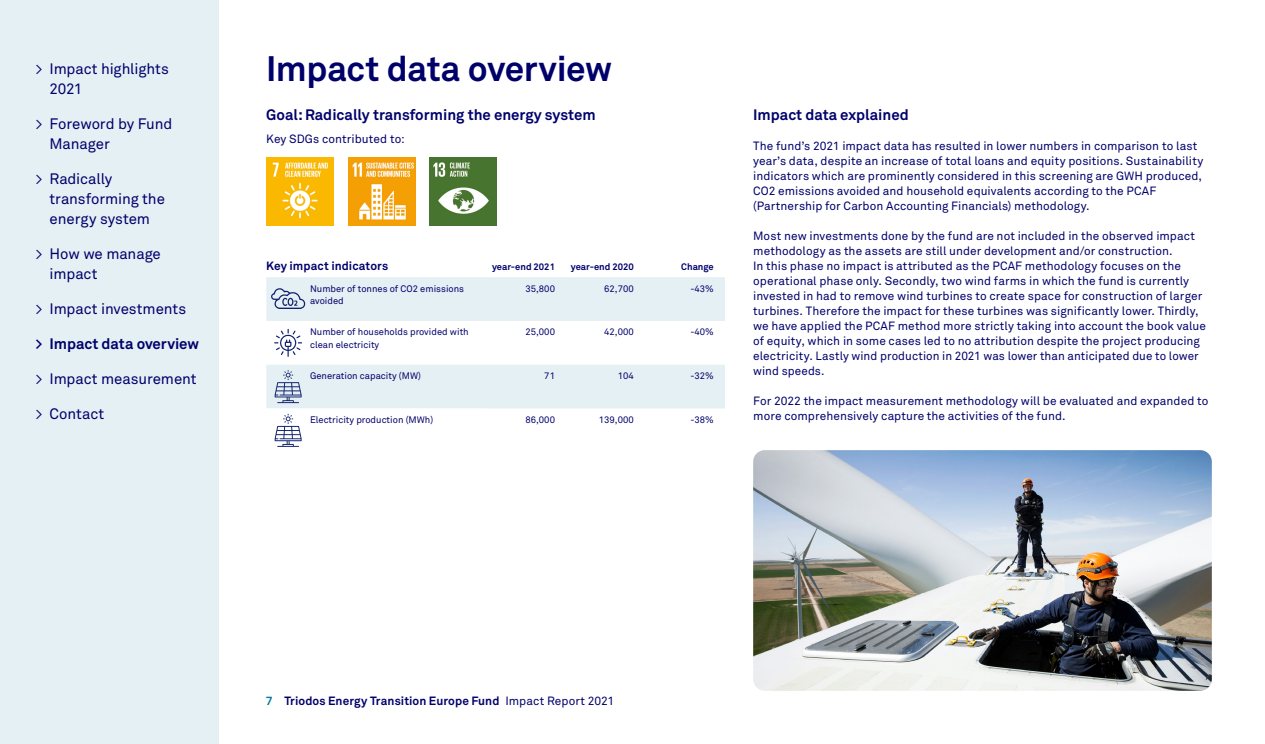
<style>
.page{position:relative;width:1265px;height:744px;background:#fff}
.page>*{position:absolute;margin:0;border:0;box-sizing:border-box;transform-origin:0 0}
.Hoofkop{font:700 35px "Akkurat Pro";letter-spacing:-.01em;color:#00006b}
.Hoofkop-2{font:15px/20px "Akkurat Pro";letter-spacing:-.005em;color:#00006b}
.Heading_Bold_12_14{font:700 15px "Akkurat Pro";color:#00006b}
.Hoofkop-3{font:700 15px "Akkurat Pro";letter-spacing:-.005em;color:#00006b}
.Platte_tekst{font:11.88px/15px "Akkurat Pro";letter-spacing:.005em;color:#00006b}
.Platte_tekst-2{font:700 11.88px "Akkurat Pro";letter-spacing:.005em;color:#00006b}
.Table_Regular_7_5{font:9.38px/12.5px "Akkurat Pro";color:#00006b}
.Table_Regular_7_5-2{font:700 9.38px "Akkurat Pro";color:#00006b}
.s1{color:#007997}
.s2{font-weight:400}
</style>
<div class="page">
<div style="left:0;top:0;width:219px;height:744px;background:#e5f0f4"></div>
<svg style="left:266px;top:277px;width:459px;height:131px;fill:#e5f0f4"></svg>
<svg style="left:271px;top:288px;width:35px;height:21px"></svg>
<svg style="left:274px;top:329px;width:28px;height:28px"></svg>
<svg style="left:266px;top:370px;width:222px;height:77px"></svg>
<img style="left:266px;top:158px;width:68px;height:67px">
<img style="left:348px;top:158px;width:68px;height:67px">
<img style="left:429px;top:158px;width:68px;height:67px">
<img style="left:753px;top:450px;width:459px;height:241px">
<p class="Hoofkop-2" style="left:50px;top:59px;width:121px;text-indent:-14px">&gt; Impact highlights<br>2021</p>
<p class="Hoofkop-2" style="left:50px;top:114px;width:124px;text-indent:-14px">&gt; Foreword by Fund<br>Manager</p>
<p class="Hoofkop-2" style="left:50px;top:169px;width:117px;text-indent:-14px">&gt; Radically transforming the energy system</p>
<p class="Hoofkop-2" style="left:50px;top:244px;width:113px;text-indent:-14px">&gt; How we manage impact</p>
<p class="Hoofkop-2" style="left:35px;top:299px;width:152px">&gt; Impact investments</p>
<p class="Hoofkop-3" style="left:35px;top:334px;width:165px">&gt; Impact data overview</p>
<p class="Hoofkop-2" style="left:35px;top:369px;width:163px">&gt; Impact measurement</p>
<p class="Hoofkop-2" style="left:35px;top:404px;width:70px">&gt; Contact</p>
<p class="Hoofkop" style="left:266px;top:47px;width:347px">Impact data overview</p>
<p class="Heading_Bold_12_14" style="left:266px;top:105px;width:331px">Goal: Radically transforming the energy system</p>
<p class="Platte_tekst" style="left:266px;top:131px;width:140px">Key SDGs contributed to:</p>
<p class="Platte_tekst-2" style="left:266px;top:258px;width:124px">Key impact indicators</p>
<p class="Table_Regular_7_5-2" style="left:492px;top:261px;width:64px">year-end 2021</p>
<p class="Table_Regular_7_5-2" style="left:571px;top:261px;width:64px">year-end 2020</p>
<p class="Table_Regular_7_5-2" style="left:681px;top:261px;width:34px">Change</p>
<p class="Table_Regular_7_5" style="left:310px;top:282px;width:156px">Number of tonnes of CO2 emissions avoided</p>
<p class="Table_Regular_7_5" style="left:526px;top:282px;width:31px">35,800</p>
<p class="Table_Regular_7_5" style="left:604px;top:282px;width:31px">62,700</p>
<p class="Table_Regular_7_5" style="left:690px;top:282px;width:25px">-43%</p>
<p class="Table_Regular_7_5" style="left:310px;top:326px;width:160px">Number of households provided with clean electricity</p>
<p class="Table_Regular_7_5" style="left:526px;top:326px;width:31px">25,000</p>
<p class="Table_Regular_7_5" style="left:604px;top:326px;width:31px">42,000</p>
<p class="Table_Regular_7_5" style="left:690px;top:326px;width:25px">-40%</p>
<p class="Table_Regular_7_5" style="left:310px;top:370px;width:112px">Generation capacity (MW)</p>
<p class="Table_Regular_7_5" style="left:544px;top:370px;width:12px">71</p>
<p class="Table_Regular_7_5" style="left:618px;top:370px;width:18px">104</p>
<p class="Table_Regular_7_5" style="left:690px;top:370px;width:25px">-32%</p>
<p class="Table_Regular_7_5" style="left:310px;top:413px;width:125px">Electricity production (MWh)</p>
<p class="Table_Regular_7_5" style="left:526px;top:413px;width:31px">86,000</p>
<p class="Table_Regular_7_5" style="left:599px;top:413px;width:36px">139,000</p>
<p class="Table_Regular_7_5" style="left:690px;top:413px;width:25px">-38%</p>
<p class="Heading_Bold_12_14" style="left:753px;top:105px;width:157px">Impact data explained</p>
<p class="Platte_tekst" style="left:753px;top:138px;width:452px">The fund’s 2021 impact data has resulted in lower numbers in comparison to last year’s data, despite an increase of total loans and equity positions. Sustainability indicators which are prominently considered in this screening are GWH produced, CO2 emissions avoided and household equivalents according to the PCAF (Partnership for Carbon Accounting Financials) methodology.</p>
<p class="Platte_tekst" style="left:753px;top:228px;width:454px">Most new investments done by the fund are not included in the observed impact methodology as the assets are still under development and/or construction.<br>In this phase no impact is attributed as the PCAF methodology focuses on the operational phase only. Secondly, two wind farms in which the fund is currently invested in had to remove wind turbines to create space for construction of larger turbines. Therefore the impact for these turbines was significantly lower. Thirdly, we have applied the PCAF method more strictly taking into account the book value of equity, which in some cases led to no attribution despite the project producing electricity. Lastly wind production in 2021 was lower than anticipated due to lower wind speeds.</p>
<p class="Platte_tekst" style="left:753px;top:393px;width:457px">For 2022 the impact measurement methodology will be evaluated and expanded to more comprehensively capture the activities of the fund.</p>
<p class="Platte_tekst-2" style="left:266px;top:693px;width:350px"><span class="s1">7</span> Triodos Energy Transition Europe Fund <span class="s2">Impact Report 2021</span></p>
</div>
